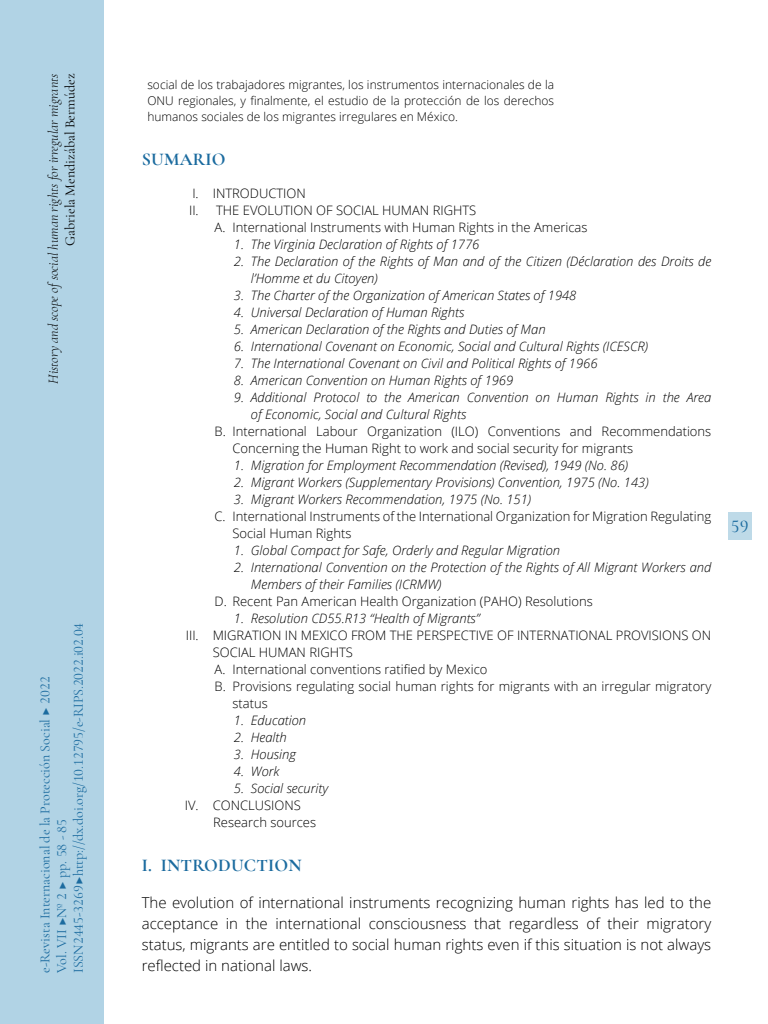
<style>
.page{position:relative;width:768px;height:1024px;background:#fff}
.page>*{position:absolute;margin:0;border:0;box-sizing:border-box;transform-origin:0 0}
._40_Enunciado{font:700 18px "Cormorant Garamond";letter-spacing:.01em;color:#1b6b9f}
.t1{font:500 18px "Cormorant Garamond";color:#1b6b9f}
._00_bsc_Ingl_Sin{font:300 15px/21px "Open Sans";color:#000;text-align:justify}
.t2{font:14px/16.8px "Cormorant Garamond";color:#1b6b9f}
.t3{font:italic 300 14px "Cormorant Garamond";color:#000}
.t4{font:14px "Cormorant Garamond";color:#000}
.t5{font:italic 300 13px/17px "Open Sans";color:#000}
.Summary_biblio{font:300 13px/17px "Open Sans";color:#000}
.abstract_texto{font:300 12px/16px "Open Sans";color:#000;text-align:justify}
</style>
<div class="page">
<div style="left:0;top:0;width:103px;height:1024px;background:#b1d3e5"></div>
<div style="left:728px;top:512px;width:23px;height:28px;background:#bedae8"></div>
<p class="t3" style="left:45px;top:384px;width:312px;rotate:-90deg">History and scope of social human rights for irregular migrants</p>
<p class="t4" style="left:62px;top:246px;width:174px;rotate:-90deg">Gabriela Mendizábal Bermúdez</p>
<p class="t2" style="left:36px;top:973px;width:352px;rotate:-90deg">e-Revista Internacional de la Protección Social ▶ 2022<br>Vol. VII ▶Nº 2 ▶ pp. 58 - 85<br>ISSN 2445-3269 ▶ http://dx.doi.org/10.12795/e-RIPS.2022.i02.04</p>
<p class="abstract_texto" style="left:147px;top:76px;width:408px">social de los trabajadores migrantes, los instrumentos internacionales de la ONU regionales, y finalmente, el estudio de la protección de los derechos humanos sociales de los migrantes irregulares en México.</p>
<p class="_40_Enunciado" style="left:142px;top:148px;width:85px">SUMARIO</p>
<p class="Summary_biblio" style="left:192px;top:184px;width:115px">I. INTRODUCTION</p>
<p class="Summary_biblio" style="left:189px;top:201px;width:289px">II. THE EVOLUTION OF SOCIAL HUMAN RIGHTS</p>
<p class="Summary_biblio" style="left:215px;top:218px;width:375px">A. International Instruments with Human Rights in the Americas</p>
<p class="t5" style="left:234px;top:235px;width:247px">1. The Virginia Declaration of Rights of 1776</p>
<p class="t5" style="left:251px;top:252px;width:462px;text-indent:-17px">2. The Declaration of the Rights of Man and of the Citizen (Déclaration des Droits de l’Homme et du Citoyen)</p>
<p class="t5" style="left:234px;top:286px;width:344px">3. The Charter of the Organization of American States of 1948</p>
<p class="t5" style="left:234px;top:303px;width:232px">4. Universal Declaration of Human Rights</p>
<p class="t5" style="left:234px;top:320px;width:313px">5. American Declaration of the Rights and Duties of Man</p>
<p class="t5" style="left:234px;top:337px;width:416px">6. International Covenant on Economic, Social and Cultural Rights (ICESCR)</p>
<p class="t5" style="left:234px;top:354px;width:365px">7. The International Covenant on Civil and Political Rights of 1966</p>
<p class="t5" style="left:234px;top:371px;width:281px">8. American Convention on Human Rights of 1969</p>
<p class="t5" style="left:251px;top:388px;width:462px;text-indent:-17px">9. Additional Protocol to the American Convention on Human Rights in the Area of Economic, Social and Cultural Rights</p>
<p class="Summary_biblio" style="left:232px;top:422px;width:480px;text-indent:-18px">B. International Labour Organization (ILO) Conventions and Recommendations<br>Concerning the Human Right to work and social security for migrants</p>
<p class="t5" style="left:234px;top:456px;width:396px">1. Migration for Employment Recommendation (Revised), 1949 (No. 86)</p>
<p class="t5" style="left:234px;top:473px;width:416px">2. Migrant Workers (Supplementary Provisions) Convention, 1975 (No. 143)</p>
<p class="t5" style="left:234px;top:490px;width:299px">3. Migrant Workers Recommendation, 1975 (No. 151)</p>
<p class="Summary_biblio" style="left:232px;top:507px;width:480px;text-indent:-18px">C. International Instruments of the International Organization for Migration Regulating<br>Social Human Rights</p>
<p class="t5" style="left:234px;top:541px;width:328px">1. Global Compact for Safe, Orderly and Regular Migration</p>
<p class="t5" style="left:251px;top:558px;width:462px;text-indent:-17px">2. International Convention on the Protection of the Rights of All Migrant Workers and<br>Members of their Families (ICRMW)</p>
<p class="Summary_biblio" style="left:215px;top:592px;width:380px">D. Recent Pan American Health Organization (PAHO) Resolutions</p>
<p class="t5" style="left:234px;top:609px;width:247px">1. Resolution CD55.R13 “Health of Migrants”</p>
<p class="Summary_biblio" style="left:213px;top:626px;width:500px;text-indent:-27px">III. MIGRATION IN MEXICO FROM THE PERSPECTIVE OF INTERNATIONAL PROVISIONS ON<br>SOCIAL HUMAN RIGHTS</p>
<p class="Summary_biblio" style="left:215px;top:660px;width:274px">A. International conventions ratified by Mexico</p>
<p class="Summary_biblio" style="left:232px;top:677px;width:480px;text-indent:-18px">B. Provisions regulating social human rights for migrants with an irregular migratory status</p>
<p class="t5" style="left:234px;top:711px;width:74px">1. Education</p>
<p class="t5" style="left:234px;top:728px;width:54px">2. Health</p>
<p class="t5" style="left:234px;top:745px;width:64px">3. Housing</p>
<p class="t5" style="left:234px;top:762px;width:47px">4. Work</p>
<p class="t5" style="left:234px;top:779px;width:96px">5. Social security</p>
<p class="Summary_biblio" style="left:185px;top:796px;width:118px">IV. CONCLUSIONS</p>
<p class="Summary_biblio" style="left:213px;top:813px;width:104px">Research sources</p>
<p class="_40_Enunciado" style="left:142px;top:854px;width:161px">I. INTRODUCTION</p>
<p class="_00_bsc_Ingl_Sin" style="left:142px;top:892px;width:571px">The evolution of international instruments recognizing human rights has led to the acceptance in the international consciousness that regardless of their migratory status, migrants are entitled to social human rights even if this situation is not always</p>
<p class="_00_bsc_Ingl_Sin" style="left:142px;top:955px;width:172px">reflected in national laws.</p>
<h1 class="t1" style="left:731px;top:515px;width:19px">59</h1>
</div>
